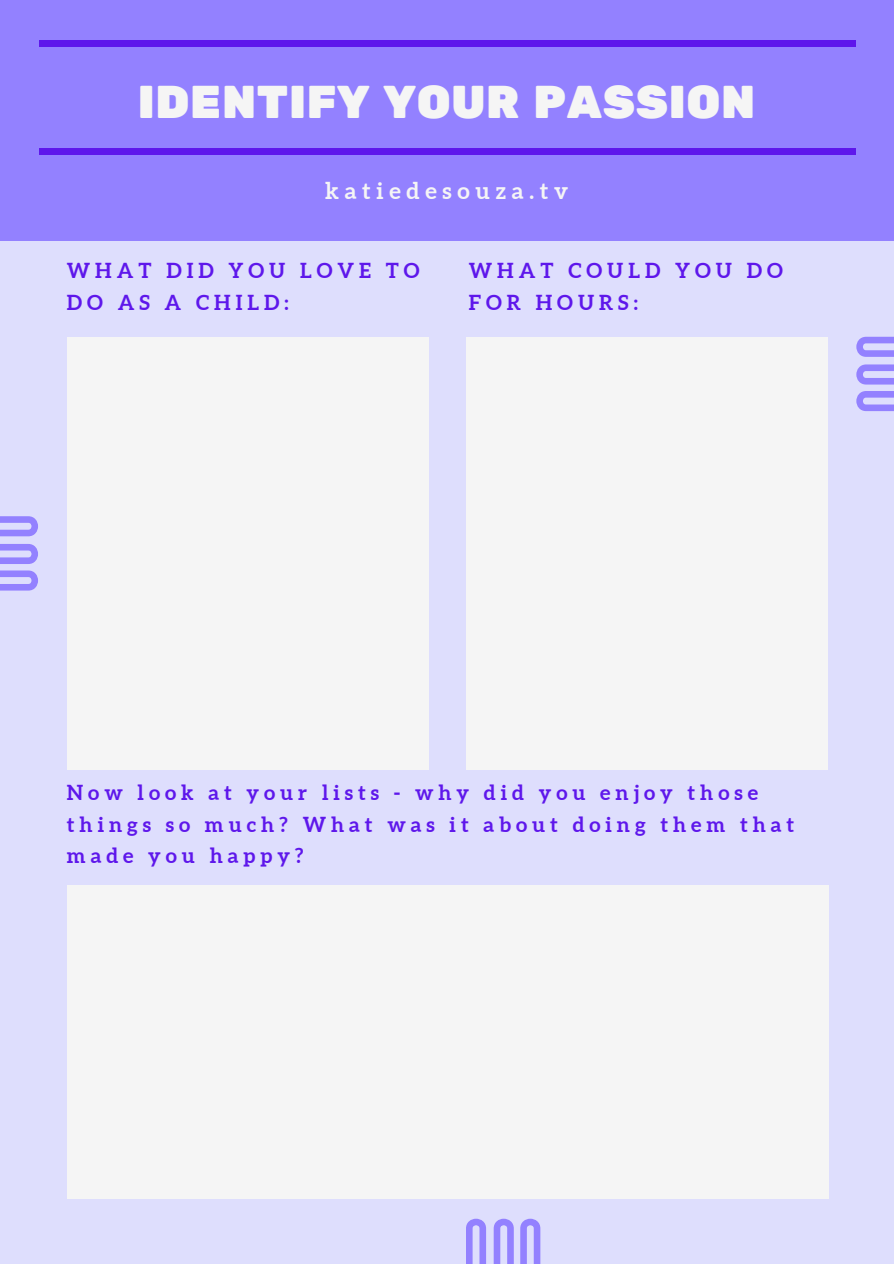
<style>
.page{position:relative;width:894px;height:1264px;background:#fff}
.page>*{position:absolute;margin:0;border:0;box-sizing:border-box;transform-origin:0 0}
.t1{font:45.75px "Rubik One";color:#f5f5f5}
.t2{font:700 22.95px "Aleo";letter-spacing:.25em;color:#f5f5f5}
.t3{font:700 20.7px/31.5px "Aleo";letter-spacing:.24em;color:#5e17eb}
</style>
<div class="page">
<div style="left:0;top:0;width:893px;height:1263px;background:#dedefd"></div>
<div style="left:0;top:0;width:893px;height:240px;background:#9381ff"></div>
<div style="left:67px;top:337px;width:361px;height:432px;background:#f5f5f5"></div>
<div style="left:466px;top:337px;width:361px;height:432px;background:#f5f5f5"></div>
<div style="left:67px;top:884px;width:761px;height:313px;background:#f5f5f5"></div>
<div style="left:39px;top:41px;width:817px;height:6px;background:#5e17eb"></div>
<div style="left:39px;top:148px;width:817px;height:7px;background:#5e17eb"></div>
<svg style="left:0;top:544px;width:38px;height:20px"></svg>
<svg style="left:0;top:516px;width:38px;height:20px"></svg>
<svg style="left:0;top:570px;width:38px;height:20px"></svg>
<svg style="left:856px;top:364px;width:37px;height:20px"></svg>
<svg style="left:856px;top:337px;width:37px;height:20px"></svg>
<svg style="left:856px;top:391px;width:37px;height:20px"></svg>
<svg style="left:493px;top:1218px;width:20px;height:45px"></svg>
<svg style="left:466px;top:1218px;width:20px;height:45px"></svg>
<svg style="left:520px;top:1218px;width:20px;height:45px"></svg>
<p class="t1" style="left:137px;top:75px;width:619px">IDENTIFY YOUR PASSION</p>
<p class="t2" style="left:325px;top:177px;width:244px">katiedesouza.tv</p>
<p class="t3" style="left:67px;top:255px;width:354px">WHAT DID YOU LOVE TO</p>
<p class="t3" style="left:67px;top:286px;width:223px">DO AS A CHILD:</p>
<p class="t3" style="left:469px;top:255px;width:315px">WHAT COULD YOU DO<br>FOR HOURS:</p>
<p class="t3" style="left:67px;top:776px;width:728px">Now look at your lists - why did you enjoy those things so much? What was it about doing them that made you happy?</p>
</div>
